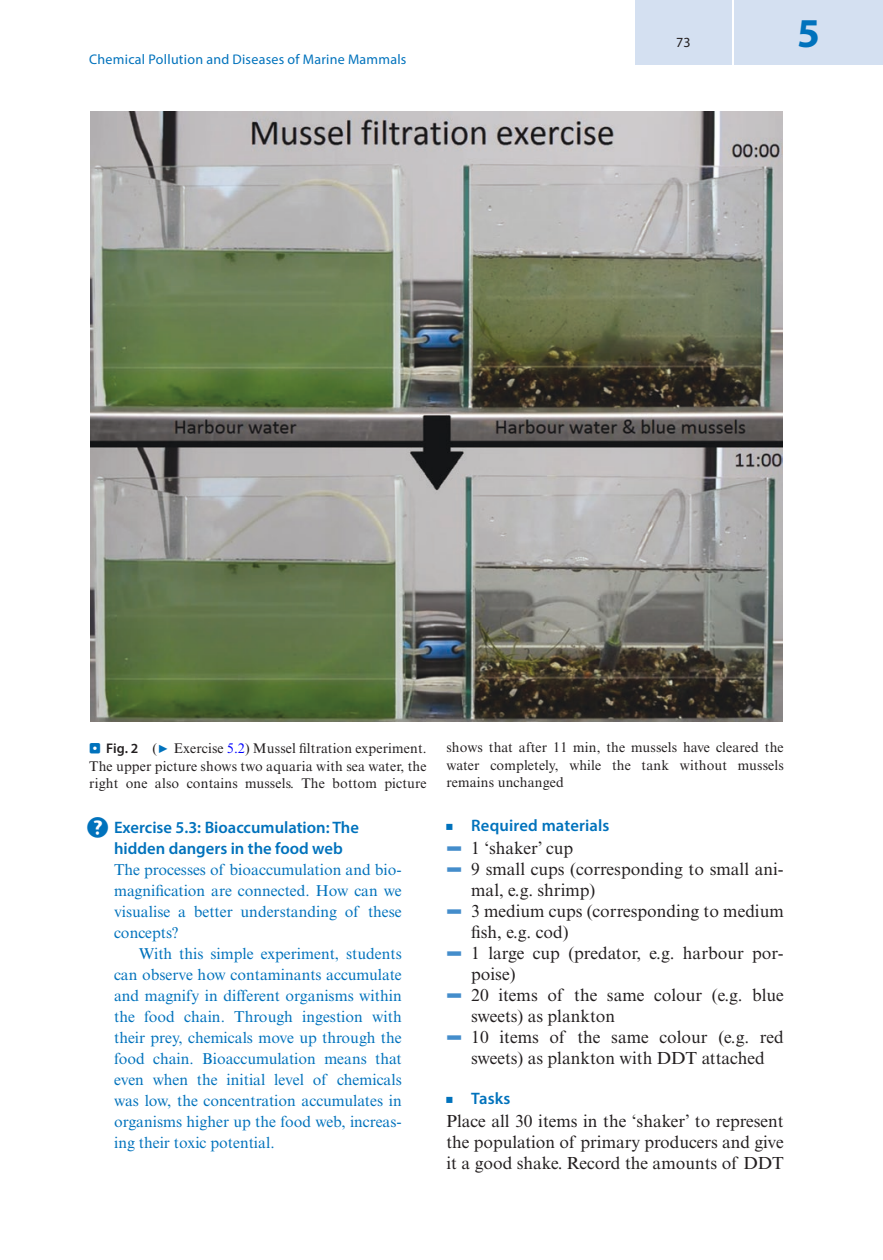
<style>
.page{position:relative;width:883px;height:1260px;background:#fff}
.page>*{position:absolute;margin:0;border:0;box-sizing:border-box;transform-origin:0 0}
.t1{font:700 41.12px "Myriad Pro";color:#0072bc}
.Text_flush{font:17.5px/21px "Times New Roman MT Std";color:#231f20}
.t2{font:600 16.62px/21px "Myriad Pro";color:#0072bc;text-align:center}
.B_text_Question{font:15.75px/21px "Times New Roman MT Std";color:#0072bc;text-align:justify}
.t3{font:14px/17.5px "Times New Roman MT Std";letter-spacing:.01em;color:#231f20;text-align:justify}
.t4{font:14px "Myriad Pro";letter-spacing:.015em;color:#0072bc}
.t5{font:14px "Myriad Pro";color:#231f20}
.s1{font-family:"Blik Buttons";color:#0072bc}
.s2{font-family:"Myriad Pro";font-weight:600}
.s3{color:#00f}
.s4{font-family:"Blik Buttons";font-weight:400}
.s5{font-family:"Blik Buttons";color:#448dcb}
</style>
<div class="page">
<div style="left:635px;top:0;width:97px;height:64px;background:#d4e0f1"></div>
<div style="left:734px;top:0;width:149px;height:64px;background:#d4e0f1"></div>
<img style="left:90px;top:111px;width:693px;height:611px">
<p class="t4" style="left:89px;top:51px;width:319px">Chemical Pollution and Diseases of Marine Mammals</p>
<p class="t5" style="left:676px;top:34px;width:16px">73</p>
<h1 class="t1" style="left:797px;top:6px;width:24px">5</h1>
<p class="t3" style="left:89px;top:740px;width:339px"><span class="s1">..</span> <span class="s2">Fig. 2</span> (<span class="s1">7</span> Exercise <span class="s3">5.2</span>) Mussel filtration experiment.<br>The upper picture shows two aquaria with sea water, the right one also contains mussels. The bottom picture</p>
<p class="t3" style="left:446px;top:739px;width:339px">shows that after 11 min, the mussels have cleared the water completely, while the tank without mussels remains unchanged</p>
<p class="t2" style="left:89px;top:816px;width:271px"><span class="s4">?</span> Exercise 5.3: Bioaccumulation: The hidden dangers in the food web</p>
<p class="B_text_Question" style="left:114px;top:859px;width:289px">The processes of bioaccumulation and bio&shy;magnification are connected. How can we visualise a better understanding of these concepts?</p>
<p class="B_text_Question" style="left:114px;top:943px;width:289px;text-indent:25px">With this simple experiment, students can observe how contaminants accumulate and magnify in different organisms within the food chain. Through ingestion with their prey, chemicals move up through the food chain. Bioaccumulation means that even when the initial level of chemicals was low, the concentration accumulates in organisms higher up the food web, increas&shy;ing their toxic potential.</p>
<p class="t2" style="left:446px;top:814px;width:165px"><span class="s4">z</span> Required materials</p>
<p class="Text_flush" style="left:446px;top:837px;width:128px"><span class="s5">5</span> 1 ‘shaker’ cup</p>
<p class="Text_flush" style="left:471px;top:858px;width:314px;text-indent:-25px"><span class="s5">5</span> 9 small cups (corresponding to small ani&shy;mal, e.g. shrimp)</p>
<p class="Text_flush" style="left:471px;top:900px;width:314px;text-indent:-25px"><span class="s5">5</span> 3 medium cups (corresponding to medium fish, e.g. cod)</p>
<p class="Text_flush" style="left:471px;top:942px;width:314px;text-indent:-25px"><span class="s5">5</span> 1 large cup (predator, e.g. harbour por&shy;poise)</p>
<p class="Text_flush" style="left:471px;top:984px;width:314px;text-indent:-25px"><span class="s5">5</span> 20 items of the same colour (e.g. blue sweets) as plankton</p>
<p class="Text_flush" style="left:446px;top:1026px;width:339px;text-align:center"><span class="s5">5</span> 10 items of the same colour (e.g. red sweets) as plankton with DDT attached</p>
<p class="t2" style="left:446px;top:1087px;width:65px"><span class="s4">z</span> Tasks</p>
<p class="Text_flush" style="left:446px;top:1110px;width:339px;text-align:justify">Place all 30 items in the ‘shaker’ to represent the population of primary producers and give it a good shake. Record the amounts of DDT</p>
</div>
